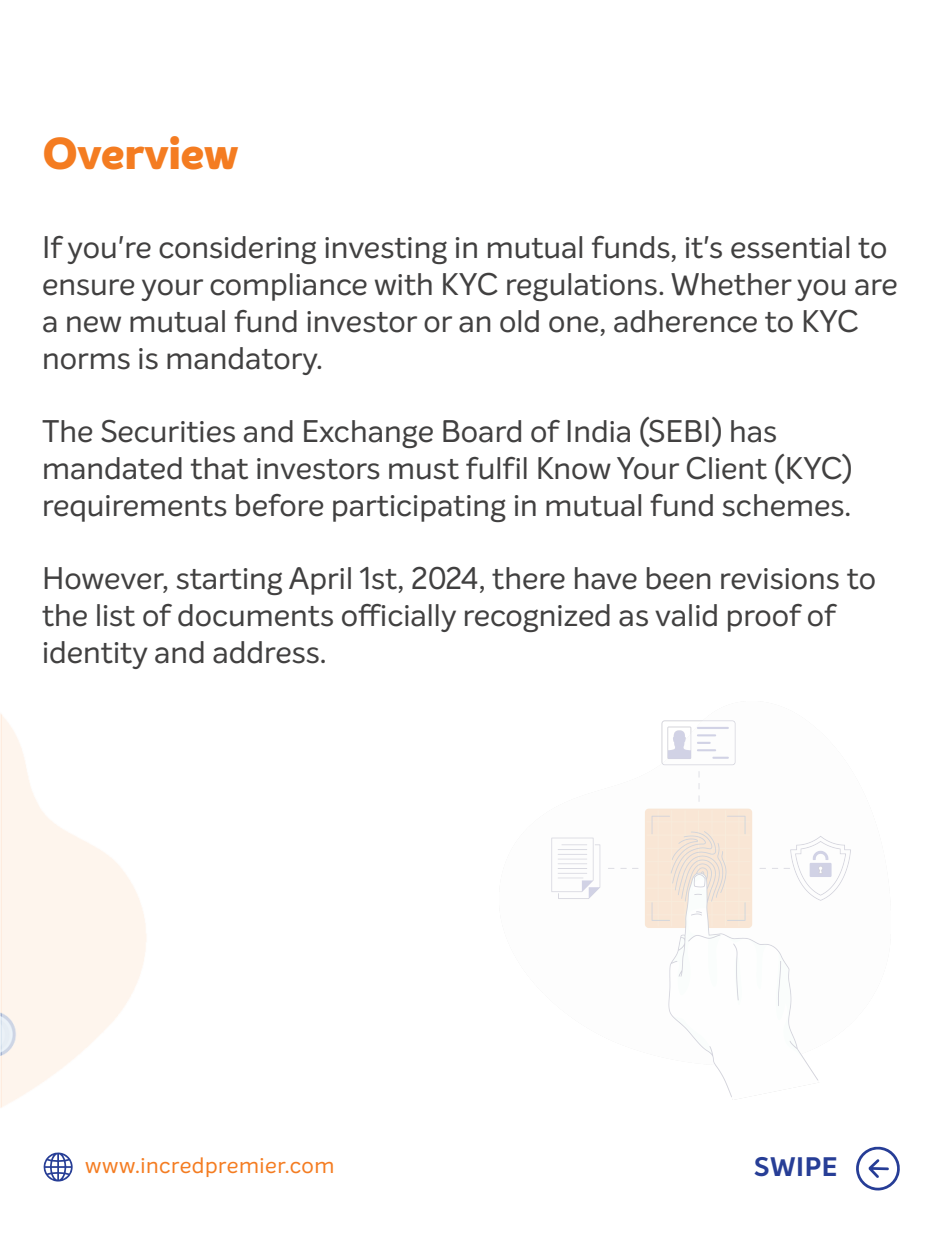
<style>
.page{position:relative;width:945px;height:1260px;background:#fff}
.page>*{position:absolute;margin:0;border:0;box-sizing:border-box;transform-origin:0 0}
.t1{font:800 43.75px "Intelo";color:#f47c21}
.t2{font:30.62px/36.8px "Intelo";color:#414040}
.t3{font:700 26.25px "Intelo Alt";letter-spacing:.025em;color:#273e96}
.t4{font:21.88px "Intelo";letter-spacing:.025em;color:#f47c21}
</style>
<div class="page">
<svg style="left:856px;top:1146px;width:44px;height:44px"></svg>
<svg style="left:43px;top:1152px;width:30px;height:30px"></svg>
<img style="left:0;top:713px;width:1px;height:395px">
<img style="left:1px;top:714px;width:145px;height:394px">
<img style="left:551px;top:720px;width:300px;height:379px">
<h1 class="t1" style="left:43px;top:125px;width:197px">Overview</h1>
<p class="t2" style="left:42px;top:229px;width:858px">If you're considering investing in mutual funds, it's essential to ensure your compliance with KYC regulations. Whether you are a new mutual fund investor or an old one, adherence to KYC norms is mandatory.</p>
<p class="t2" style="left:42px;top:413px;width:812px">The Securities and Exchange Board of India (SEBI) has mandated that investors must fulfil Know Your Client (KYC) requirements before participating in mutual fund schemes.</p>
<p class="t2" style="left:42px;top:560px;width:836px">However, starting April 1st, 2024, there have been revisions to the list of documents officially recognized as valid proof of identity and address.</p>
<p class="t4" style="left:85px;top:1152px;width:251px">www.incredpremier.com</p>
<p class="t3" style="left:754px;top:1150px;width:85px">SWIPE</p>
</div>
